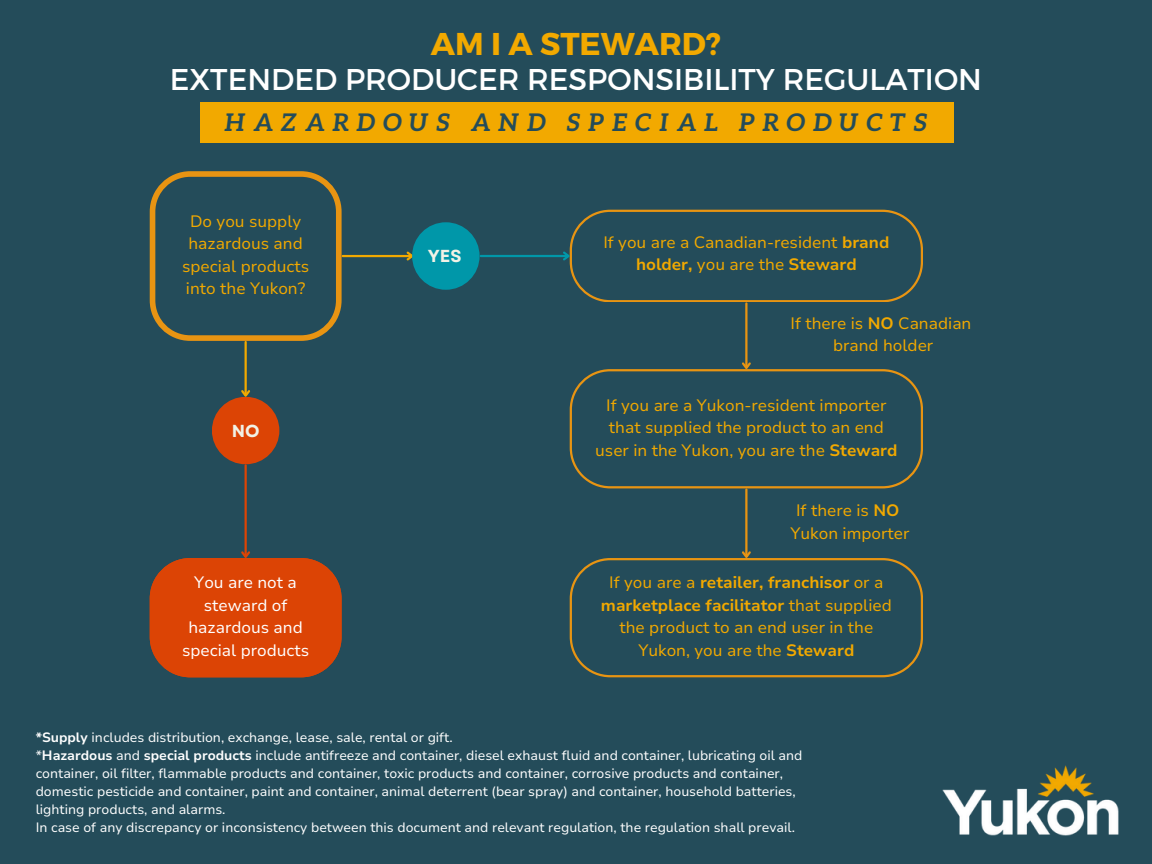
<style>
.page{position:relative;width:1152px;height:864px;background:#244c5a}
.page>*{position:absolute;margin:0;border:0;box-sizing:border-box;transform-origin:0 0}
.t1{font:700 31.5px "Montserrat";color:#f2a900}
.t2{font:30px "Montserrat";color:#fff}
.t3{font:italic 700 24.45px "Aleo";letter-spacing:.3em;color:#244c5a}
.t4{font:700 17.4px "Garet";color:#f1f2e6}
.t5{font:16.5px/22.5px "Nunito Sans 10 pt";color:#f2a900;text-align:center}
.t6{font:16.5px/22.5px "Nunito Sans 10 pt";color:#fff;text-align:center}
.t7{font:13.5px/18px "Nunito Sans 10 pt";color:#fff}
.s1{font-weight:700}
</style>
<div class="page">
<hr style="left:343px;top:255px;width:69px;height:2px;background:#f2a900">
<svg style="left:405px;top:251px;width:8px;height:12px"></svg>
<svg style="left:150px;top:171px;width:192px;height:170px"></svg>
<div style="left:412px;top:222px;width:68px;height:68px;background:#0097a9;border-radius:50%"></div>
<hr style="left:245px;top:342px;width:2px;height:53px;background:#f2a900">
<svg style="left:239px;top:388px;width:13px;height:10px"></svg>
<div style="left:212px;top:397px;width:67px;height:67px;background:#dc4405;border-radius:50%"></div>
<hr style="left:245px;top:465px;width:2px;height:91px;background:#dc4405">
<svg style="left:150px;top:549px;width:192px;height:128px"></svg>
<hr style="left:481px;top:255px;width:87px;height:2px;background:#0097a9">
<svg style="left:561px;top:210px;width:362px;height:92px"></svg>
<svg style="left:570px;top:369px;width:353px;height:119px"></svg>
<svg style="left:570px;top:558px;width:353px;height:119px"></svg>
<hr style="left:745px;top:303px;width:3px;height:64px;background:#e89412">
<svg style="left:740px;top:360px;width:13px;height:12px"></svg>
<hr style="left:745px;top:490px;width:3px;height:66px;background:#e89412">
<svg style="left:740px;top:549px;width:13px;height:12px"></svg>
<img style="left:942px;top:765px;width:177px;height:71px">
<div style="left:201px;top:103px;width:753px;height:40px;background:#f2a900"></div>
<h3 class="t1" style="left:431px;top:23px;width:292px">AM I A STEWARD?</h3>
<h5 class="t2" style="left:170px;top:60px;width:814px">EXTENDED PRODUCER RESPONSIBILITY REGULATION</h5>
<p class="t3" style="left:224px;top:108px;width:705px">HAZARDOUS AND SPECIAL PRODUCTS</p>
<h2 class="t5" style="left:182px;top:210px;width:129px">Do you supply hazardous and special products into the Yukon?</h2>
<h4 class="t4" style="left:232px;top:418px;width:29px">NO</h4>
<h5 class="t6" style="left:182px;top:572px;width:129px">You are not a steward of hazardous and special products</h5>
<h5 class="t4" style="left:428px;top:244px;width:35px">YES</h5>
<h4 class="t5" style="left:603px;top:231px;width:288px">If you are a Canadian-resident <span class="s1">brand holder,</span> you are the <span class="s1">Steward</span></h4>
<h5 class="t5" style="left:790px;top:312px;width:183px">If there is <span class="s1">NO</span> Canadian brand holder</h5>
<h5 class="t5" style="left:595px;top:394px;width:304px">If you are a Yukon-resident importer that supplied the product to an end user in the Yukon, you are the <span class="s1">Steward</span></h5>
<h5 class="t5" style="left:790px;top:500px;width:121px">If there is <span class="s1">NO<br></span>Yukon importer</h5>
<h5 class="t5" style="left:601px;top:572px;width:292px">If you are a <span class="s1">retailer, franchisor</span> or a <span class="s1">marketplace facilitator</span> that supplied the product to an end user in the Yukon, you are the <span class="s1">Steward</span></h5>
<p class="t7" style="left:36px;top:728px;width:418px"><span class="s1">*Supply</span> includes distribution, exchange, lease, sale, rental or gift.</p>
<p class="t7" style="left:36px;top:746px;width:768px">*<span class="s1">Hazardous</span> and <span class="s1">special products</span> include antifreeze and container, diesel exhaust fluid and container, lubricating oil and container, oil filter, flammable products and container, toxic products and container, corrosive products and container, domestic pesticide and container, paint and container, animal deterrent (bear spray) and container, household batteries, lighting products, and alarms.</p>
<p class="t7" style="left:36px;top:818px;width:761px">In case of any discrepancy or inconsistency between this document and relevant regulation, the regulation shall prevail.</p>
</div>
